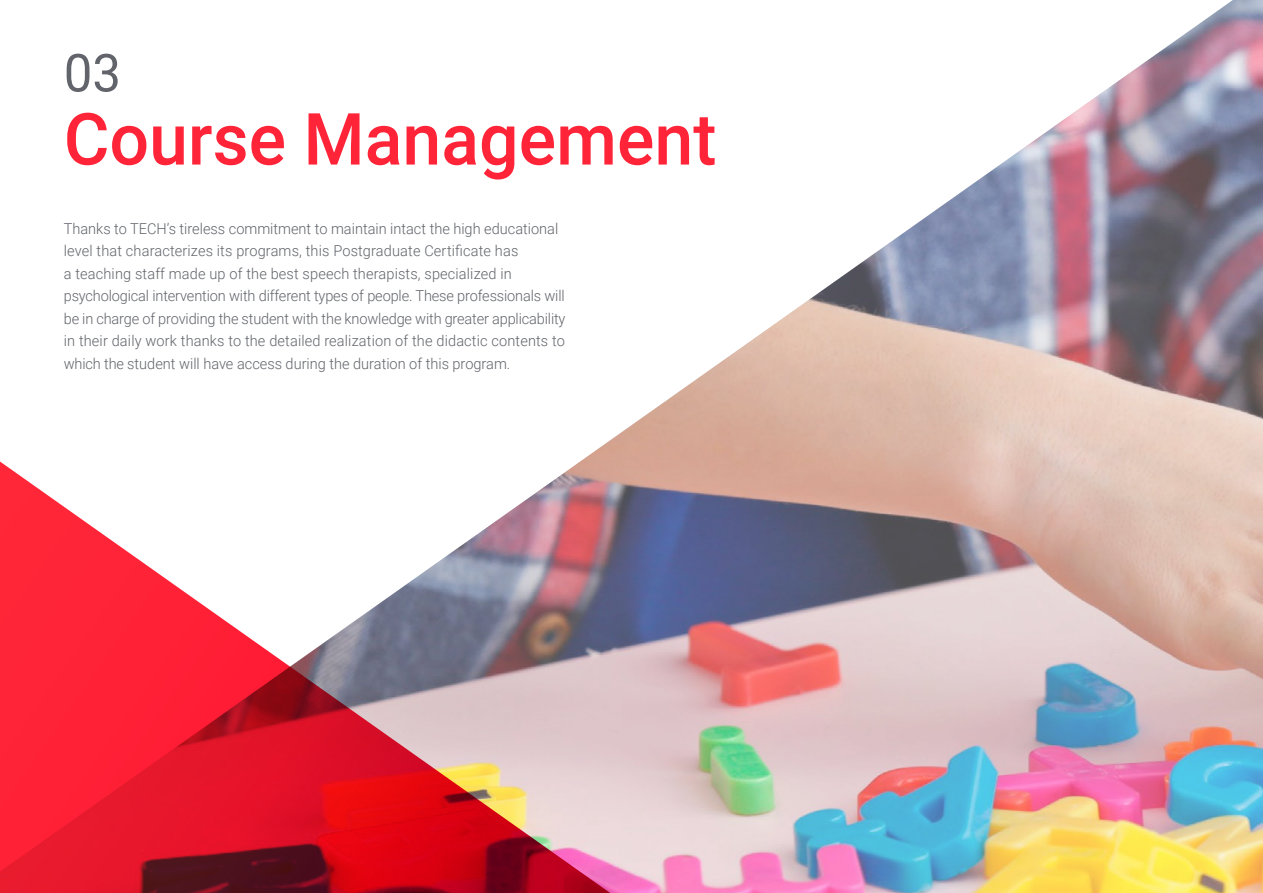
<style>
.page{position:relative;width:1263px;height:893px;background:#fff}
.page>*{position:absolute;margin:0;border:0;box-sizing:border-box;transform-origin:0 0}
.t1{font:500 72px "Roboto";color:#ff2438}
.t2{font:52.5px "Roboto";color:#61646a}
.t3{font:300 15px/22.5px "Roboto";color:#61646a}
</style>
<div class="page">
<img style="left:602px;top:0;width:661px;height:893px">
<svg style="left:0;top:446px;width:640px;height:447px"></svg>
<h2 class="t2" style="left:64px;top:36px;width:59px">03</h2>
<h1 class="t1" style="left:64px;top:89px;width:654px">Course Management</h1>
<p class="t3" style="left:64px;top:217px;width:503px">Thanks to TECH’s tireless commitment to maintain intact the high educational level that characterizes its programs, this Postgraduate Certificate has<br>a teaching staff made up of the best speech therapists, specialized in psychological intervention with different types of people. These professionals will be in charge of providing the student with the knowledge with greater applicability in their daily work thanks to the detailed realization of the didactic contents to which the student will have access during the duration of this program.</p>
</div>
